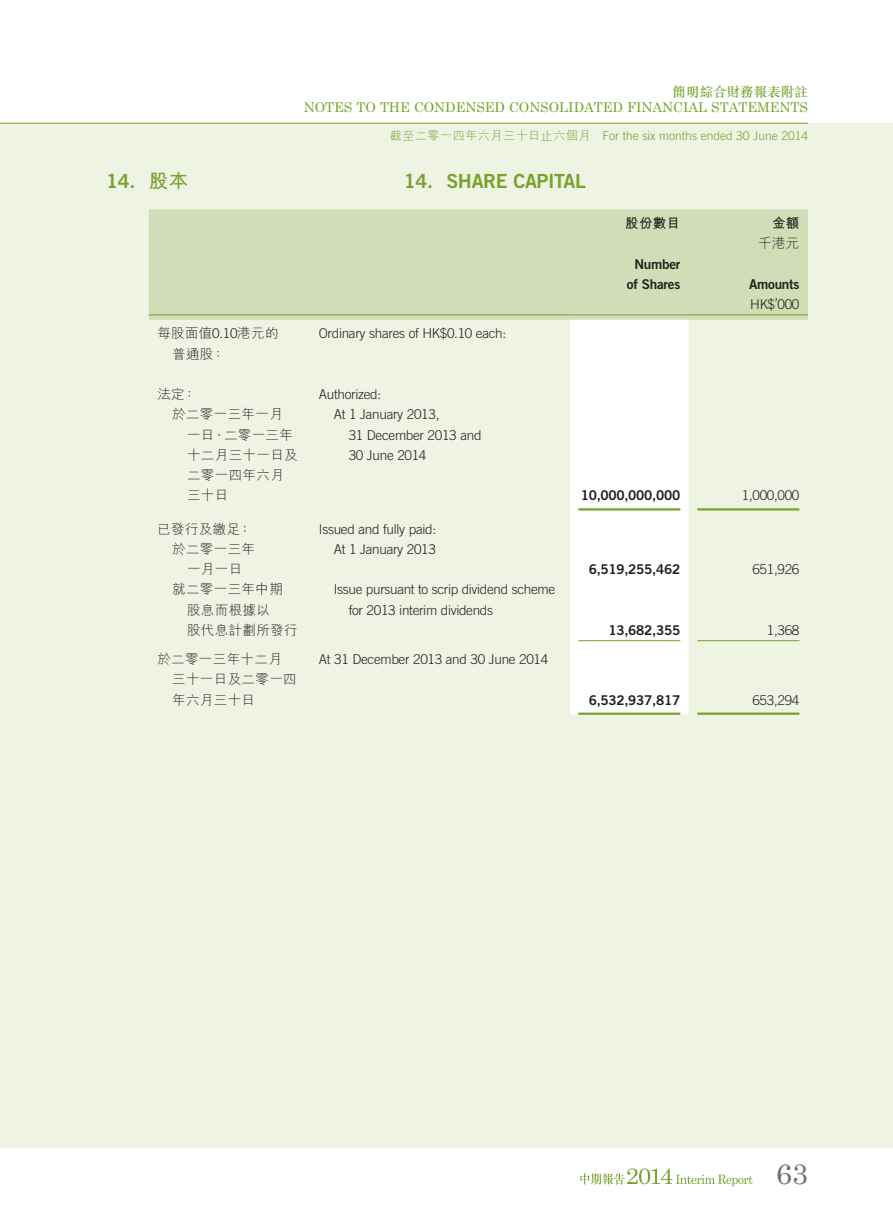
<style>
.page{position:relative;width:893px;height:1212px;background:#fff}
.page>*{position:absolute;margin:0;border:0;box-sizing:border-box;transform-origin:0 0}
.t1{font:28.5px "Century Schoolbook";color:#6c6d70}
.Heading_1{font:19.5px "Trade Gothic LT Std Bd 2";letter-spacing:-.02em;color:#78a22d}
.Body_Text{font:300 13.5px/20.2px "Trade Gothic LT Std";letter-spacing:-.02em;color:#231f20}
.Body_Text-2{font:300 13.5px/20.2px "M Hei HK";letter-spacing:.03em;color:#231f20}
.Body_Text-3{font:13.5px "Trade Gothic LT Std Bd 2";letter-spacing:-.02em;color:#231f20}
.t2{font:13.5px "Century Schoolbook";color:#78a22d}
.t3{font:500 13.5px "M Sung HK";letter-spacing:.005em;color:#78a22d}
.Body_Text-4{font:700 13.5px "M Hei HK";letter-spacing:.03em;color:#231f20}
.t4{font:300 12px "Trade Gothic LT Std";color:#78a22d}
.s1{font-family:"M Hei HK"}
.s2{font-family:"M Hei HK";font-weight:700}
.s3{font-family:"Trade Gothic LT Std"}
</style>
<div class="page">
<div style="left:0;top:123px;width:893px;height:1025px;background:#eef3e3"></div>
<hr style="left:0;top:123px;width:808px;height:1px;background:#78a22d">
<svg style="left:580px;top:1168px;width:173px;height:18px"></svg>
<div style="left:149px;top:209px;width:659px;height:111px;background:#d0ddb6"></div>
<div style="left:570px;top:320px;width:119px;height:395px;background:#fff"></div>
<hr style="left:149px;top:314px;width:170px;height:1px;background:#78a22d">
<hr style="left:319px;top:314px;width:251px;height:1px;background:#78a22d">
<hr style="left:570px;top:314px;width:119px;height:1px;background:#78a22d">
<hr style="left:689px;top:314px;width:119px;height:1px;background:#78a22d">
<hr style="left:578px;top:508px;width:102px;height:2px;background:#78a22d">
<hr style="left:697px;top:508px;width:102px;height:2px;background:#78a22d">
<hr style="left:578px;top:640px;width:102px;height:1px;background:#78a22d">
<hr style="left:697px;top:640px;width:102px;height:1px;background:#78a22d">
<hr style="left:578px;top:712px;width:102px;height:3px;background:#78a22d">
<hr style="left:697px;top:712px;width:102px;height:3px;background:#78a22d">
<p class="t3" style="left:673px;top:82px;width:137px">簡明綜合財務報表附註</p>
<p class="t2" style="left:304px;top:99px;width:506px">NOTES TO THE CONDENSED CONSOLIDATED FINANCIAL STATEMENTS</p>
<p class="t4" style="left:390px;top:129px;width:420px"><span class="s1">截至二零一四年六月三十日止六個月</span> For the six months ended 30 June 2014</p>
<p class="Heading_1" style="left:106px;top:168px;width:84px">14. <span class="s2">股本</span></p>
<p class="Heading_1" style="left:404px;top:168px;width:183px">14. SHARE CAPITAL</p>
<p class="Body_Text-4" style="left:625px;top:213px;width:57px">股份數目</p>
<p class="Body_Text-4" style="left:772px;top:213px;width:29px">金額</p>
<p class="Body_Text-2" style="left:758px;top:233px;width:43px">千港元</p>
<p class="Body_Text-3" style="left:634px;top:255px;width:47px">Number</p>
<p class="Body_Text-3" style="left:627px;top:276px;width:55px">of Shares</p>
<p class="Body_Text-3" style="left:749px;top:276px;width:52px">Amounts</p>
<p class="Body_Text" style="left:750px;top:294px;width:51px">HK$’000</p>
<p class="Body_Text-2" style="left:172px;top:323px;width:108px;text-indent:-15px">每股面值<span class="s3">0.10</span>港元的普通股：</p>
<p class="Body_Text" style="left:319px;top:323px;width:189px">Ordinary shares of HK$0.10 each:</p>
<p class="Body_Text-2" style="left:157px;top:384px;width:40px">法定：</p>
<p class="Body_Text" style="left:319px;top:384px;width:64px">Authorized:</p>
<p class="Body_Text-2" style="left:187px;top:404px;width:112px;text-indent:-15px">於二零一三年一月一日、二零一三年十二月三十一日及二零一四年六月三十日</p>
<p class="Body_Text" style="left:349px;top:404px;width:134px;text-indent:-15px">At 1 January 2013,<br>31 December 2013 and<br>30 June 2014</p>
<p class="Body_Text-2" style="left:157px;top:518px;width:96px">已發行及繳足：</p>
<p class="Body_Text" style="left:319px;top:518px;width:119px">Issued and fully paid:</p>
<p class="Body_Text-2" style="left:172px;top:538px;width:84px;text-align:center">於二零一三年一月一日</p>
<p class="Body_Text" style="left:334px;top:539px;width:104px">At 1 January 2013</p>
<p class="Body_Text-2" style="left:187px;top:579px;width:112px;text-indent:-15px">就二零一三年中期股息而根據以<br>股代息計劃所發行</p>
<p class="Body_Text" style="left:349px;top:579px;width:208px;text-indent:-15px">Issue pursuant to scrip dividend scheme for 2013 interim dividends</p>
<p class="Body_Text-2" style="left:172px;top:649px;width:126px;text-indent:-15px">於二零一三年十二月三十一日及二零一四年六月三十日</p>
<p class="Body_Text" style="left:319px;top:649px;width:231px">At 31 December 2013 and 30 June 2014</p>
<p class="Body_Text-3" style="left:581px;top:487px;width:101px">10,000,000,000</p>
<p class="Body_Text" style="left:742px;top:485px;width:59px">1,000,000</p>
<p class="Body_Text-3" style="left:589px;top:561px;width:93px">6,519,255,462</p>
<p class="Body_Text" style="left:752px;top:559px;width:49px">651,926</p>
<p class="Body_Text-3" style="left:608px;top:622px;width:73px">13,682,355</p>
<p class="Body_Text" style="left:767px;top:620px;width:34px">1,368</p>
<p class="Body_Text-3" style="left:589px;top:691px;width:93px">6,532,937,817</p>
<p class="Body_Text" style="left:752px;top:689px;width:49px">653,294</p>
<h1 class="t1" style="left:776px;top:1156px;width:33px">63</h1>
</div>
